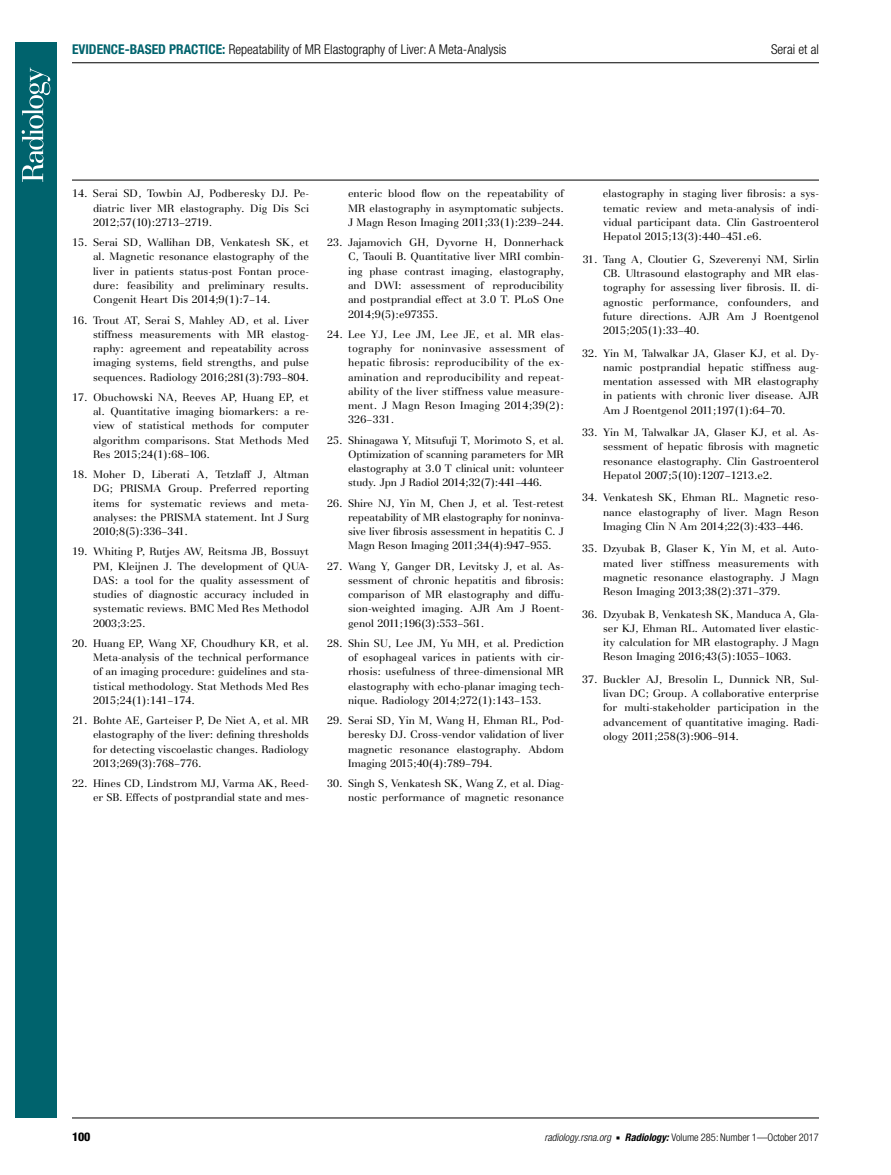
<style>
.page{position:relative;width:891px;height:1175px;background:#fff}
.page>*{position:absolute;margin:0;border:0;box-sizing:border-box;transform-origin:0 0}
.t1{font:300 condensed 13.5px "Helvetica Neue";color:#000}
.t2{font:800 condensed 12px "Helvetica Neue";color:#000}
.t3{font:10.8px/14.2px "AT Basilia";color:#000;text-align:justify}
.t4{font:300 condensed 10.5px "Helvetica Neue";color:#000}
.s1{font-weight:700;color:#00636d}
.s2{font-style:italic}
.s3{font-family:"Universal Newswith Comm Pi";font-weight:400;font-stretch:normal;font-size:6px}
.s4{font-weight:700;font-style:italic}
</style>
<div class="page">
<hr style="left:72px;top:180px;width:747px;height:1px;background:#000">
<hr style="left:72px;top:1117px;width:747px;height:1px;background:#000">
<hr style="left:72px;top:62px;width:747px;height:1px;background:#000">
<div style="left:15px;top:42px;width:42px;height:1075px;background:#00636d"></div>
<svg style="left:22px;top:68px;width:28px;height:114px"></svg>
<p class="t1" style="left:72px;top:41px;width:436px"><span class="s1">EVIDENCE-BASED PRACTICE:</span> Repeatability of MR Elastography of Liver: A Meta-Analysis</p>
<p class="t1" style="left:771px;top:41px;width:49px">Serai et al</p>
<p class="t3" style="left:93px;top:187px;width:218px;text-indent:-21px">14. Serai SD, Towbin AJ, Podberesky DJ. Pe&shy;diatric liver MR elastography. Dig Dis Sci 2012;57(10):2713–2719.</p>
<p class="t3" style="left:93px;top:235px;width:218px;text-indent:-21px">15. Serai SD, Wallihan DB, Venkatesh SK, et al. Magnetic resonance elastography of the liver in patients status-post Fontan proce&shy;dure: feasibility and preliminary results.<br>Congenit Heart Dis 2014;9(1):7–14.</p>
<p class="t3" style="left:93px;top:313px;width:218px;text-indent:-21px">16. Trout AT, Serai S, Mahley AD, et al. Liver stiffness measurements with MR elastog&shy;raphy: agreement and repeatability across imaging systems, field strengths, and pulse sequences. Radiology 2016;281(3):793–804.</p>
<p class="t3" style="left:93px;top:390px;width:218px;text-indent:-21px">17. Obuchowski NA, Reeves AP, Huang EP, et al. Quantitative imaging biomarkers: a re&shy;view of statistical methods for computer algorithm comparisons. Stat Methods Med Res 2015;24(1):68–106.</p>
<p class="t3" style="left:93px;top:467px;width:218px;text-indent:-21px">18. Moher D, Liberati A, Tetzlaff J, Altman DG; PRISMA Group. Preferred reporting items for systematic reviews and meta&shy;analyses: the PRISMA statement. Int J Surg 2010;8(5):336–341.</p>
<p class="t3" style="left:93px;top:544px;width:218px;text-indent:-21px">19. Whiting P, Rutjes AW, Reitsma JB, Bossuyt PM, Kleijnen J. The development of QUA-DAS: a tool for the quality assessment of studies of diagnostic accuracy included in systematic reviews. BMC Med Res Methodol 2003;3:25.</p>
<p class="t3" style="left:93px;top:636px;width:218px;text-indent:-21px">20. Huang EP, Wang XF, Choudhury KR, et al.<br>Meta-analysis of the technical performance of an imaging procedure: guidelines and sta&shy;tistical methodology. Stat Methods Med Res 2015;24(1):141–174.</p>
<p class="t3" style="left:93px;top:713px;width:218px;text-indent:-20px">21. Bohte AE, Garteiser P, De Niet A, et al. MR elastography of the liver: defining thresholds for detecting viscoelastic changes. Radiology 2013;269(3):768–776.</p>
<p class="t3" style="left:72px;top:776px;width:238px;text-align:right">22. Hines CD, Lindstrom MJ, Varma AK, Reed&shy;er SB. Effects of postprandial state and mes-</p>
<p class="t3" style="left:348px;top:187px;width:218px">enteric blood flow on the repeatability of MR elastography in asymptomatic subjects.<br>J Magn Reson Imaging 2011;33(1):239–244.</p>
<p class="t3" style="left:348px;top:235px;width:218px;text-indent:-21px">23. Jajamovich GH, Dyvorne H, Donnerhack C, Taouli B. Quantitative liver MRI combin&shy;ing phase contrast imaging, elastography, and DWI: assessment of reproducibility and postprandial effect at 3.0 T. PLoS One 2014;9(5):e97355.</p>
<p class="t3" style="left:348px;top:327px;width:218px;text-indent:-21px">24. Lee YJ, Lee JM, Lee JE, et al. MR elas&shy;tography for noninvasive assessment of hepatic fibrosis: reproducibility of the ex&shy;amination and reproducibility and repeat&shy;ability of the liver stiffness value measure&shy;ment. J Magn Reson Imaging 2014;39(2):<br>326–331.</p>
<p class="t3" style="left:348px;top:433px;width:218px;text-indent:-21px">25. Shinagawa Y, Mitsufuji T, Morimoto S, et al.<br>Optimization of scanning parameters for MR elastography at 3.0 T clinical unit: volunteer study. Jpn J Radiol 2014;32(7):441–446.</p>
<p class="t3" style="left:348px;top:496px;width:218px;text-indent:-21px">26. Shire NJ, Yin M, Chen J, et al. Test-retest repeatability of MR elastography for noninva&shy;sive liver fibrosis assessment in hepatitis C. J Magn Reson Imaging 2011;34(4):947–955.</p>
<p class="t3" style="left:348px;top:559px;width:218px;text-indent:-21px">27. Wang Y, Ganger DR, Levitsky J, et al. As&shy;sessment of chronic hepatitis and fibrosis: comparison of MR elastography and diffu&shy;sion-weighted imaging. AJR Am J Roent&shy;genol 2011;196(3):553–561.</p>
<p class="t3" style="left:348px;top:636px;width:218px;text-indent:-21px">28. Shin SU, Lee JM, Yu MH, et al. Prediction of esophageal varices in patients with cir&shy;rhosis: usefulness of three-dimensional MR elastography with echo-planar imaging tech&shy;nique. Radiology 2014;272(1):143–153.</p>
<p class="t3" style="left:348px;top:713px;width:218px;text-indent:-21px">29. Serai SD, Yin M, Wang H, Ehman RL, Pod&shy;beresky DJ. Cross-vendor validation of liver magnetic resonance elastography. Abdom Imaging 2015;40(4):789–794.</p>
<p class="t3" style="left:327px;top:776px;width:238px;text-align:right">30. Singh S, Venkatesh SK, Wang Z, et al. Diag&shy;nostic performance of magnetic resonance</p>
<p class="t3" style="left:603px;top:187px;width:218px">elastography in staging liver fibrosis: a sys&shy;tematic review and meta-analysis of indi&shy;vidual participant data. Clin Gastroenterol Hepatol 2015;13(3):440–451.e6.</p>
<p class="t3" style="left:603px;top:252px;width:218px;text-indent:-20px">31. Tang A, Cloutier G, Szeverenyi NM, Sirlin CB. Ultrasound elastography and MR elas&shy;tography for assessing liver fibrosis. II. di&shy;agnostic performance, confounders, and future directions. AJR Am J Roentgenol 2015;205(1):33–40.</p>
<p class="t3" style="left:603px;top:346px;width:218px;text-indent:-21px">32. Yin M, Talwalkar JA, Glaser KJ, et al. Dy&shy;namic postprandial hepatic stiffness aug&shy;mentation assessed with MR elastography in patients with chronic liver disease. AJR Am J Roentgenol 2011;197(1):64–70.</p>
<p class="t3" style="left:603px;top:425px;width:218px;text-indent:-21px">33. Yin M, Talwalkar JA, Glaser KJ, et al. As&shy;sessment of hepatic fibrosis with magnetic resonance elastography. Clin Gastroenterol Hepatol 2007;5(10):1207–1213.e2.</p>
<p class="t3" style="left:603px;top:490px;width:218px;text-indent:-21px">34. Venkatesh SK, Ehman RL. Magnetic reso&shy;nance elastography of liver. Magn Reson Imaging Clin N Am 2014;22(3):433–446.</p>
<p class="t3" style="left:603px;top:541px;width:218px;text-indent:-21px">35. Dzyubak B, Glaser K, Yin M, et al. Auto&shy;mated liver stiffness measurements with magnetic resonance elastography. J Magn Reson Imaging 2013;38(2):371–379.</p>
<p class="t3" style="left:603px;top:607px;width:218px;text-indent:-21px">36. Dzyubak B, Venkatesh SK, Manduca A, Gla&shy;ser KJ, Ehman RL. Automated liver elastic&shy;ity calculation for MR elastography. J Magn Reson Imaging 2016;43(5):1055–1063.</p>
<p class="t3" style="left:603px;top:672px;width:218px;text-indent:-21px">37. Buckler AJ, Bresolin L, Dunnick NR, Sul&shy;livan DC; Group. A collaborative enterprise for multi-stakeholder participation in the advancement of quantitative imaging. Radi&shy;ology 2011;258(3):906–914.</p>
<p class="t2" style="left:72px;top:1128px;width:20px">100</p>
<p class="t4" style="left:545px;top:1130px;width:276px"><span class="s2">radiology.rsna.org</span> <span class="s3">n</span> <span class="s4">Radiology:</span> Volume 285: Number 1—October 2017</p>
</div>
